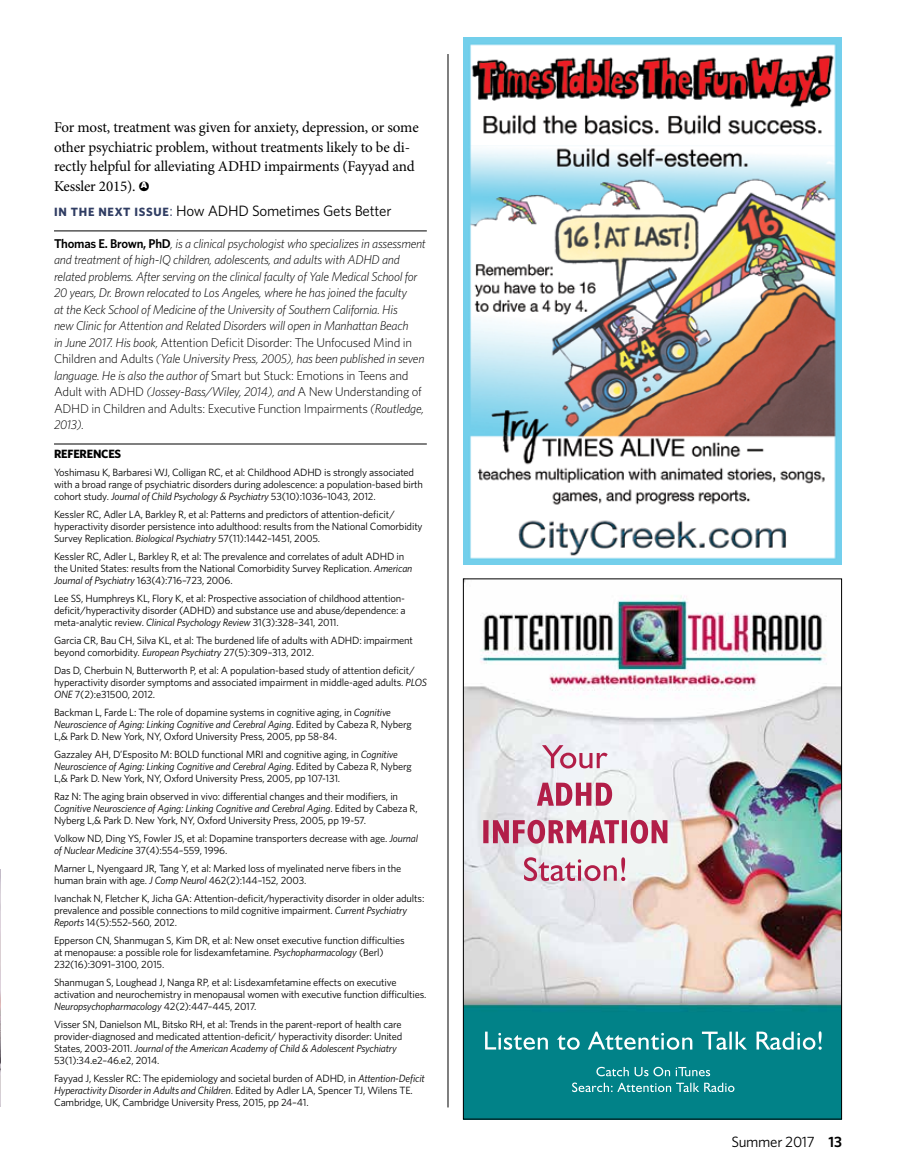
<style>
.page{position:relative;width:905px;height:1175px;background:#fff}
.page>*{position:absolute;margin:0;border:0;box-sizing:border-box;transform-origin:0 0}
.t1{font:15px/19.5px "Minion Pro";letter-spacing:-.01em;color:#000}
.t2{font:15px "Whitney";letter-spacing:-.015em;color:#000}
.t3{font:italic 300 12.75px/16.5px "Whitney";letter-spacing:-.02em;color:#000}
.t4{font:700 12px "Whitney";letter-spacing:-.015em;color:#000}
.t5{font:10.5px/12px "Whitney";letter-spacing:-.015em;color:#000}
.s1{font-family:"Whitney";font-weight:900;font-size:9px;color:#fff}
.s2{font-weight:700;font-size:12px;color:#303d63}
.s3{color:#303d63}
.s4{font-weight:600;font-style:normal}
.s5{font-style:normal}
.s6{font-style:italic}
.s7{font-weight:600}
</style>
<div class="page">
<img style="left:464px;top:37px;width:378px;height:527px">
<img style="left:465px;top:580px;width:375px;height:537px">
<img style="left:527px;top:745px;width:121px;height:98px">
<img style="left:596px;top:1066px;width:110px;height:10px">
<img style="left:572px;top:1082px;width:154px;height:10px">
<img style="left:485px;top:1031px;width:336px;height:18px">
<hr style="left:447px;top:54px;width:1px;height:1053px;background:#000">
<hr style="left:54px;top:231px;width:373px;height:1px;background:#000">
<hr style="left:54px;top:444px;width:373px;height:1px;background:#000">
<img style="left:0;top:869px;width:1px;height:237px">
<h1 class="t1" style="left:54px;top:118px;width:366px">For most, treatment was given for anxiety, depression, or some other psychiatric problem, without treatments likely to be di&shy;rectly helpful for alleviating ADHD impairments (Fayyad and Kessler 2015). ●<span class="s1">A</span></h1>
<h1 class="t2" style="left:54px;top:202px;width:339px"><span class="s2">IN THE NEXT ISSUE</span><span class="s3">:</span> How ADHD Sometimes Gets Better</h1>
<p class="t3" style="left:54px;top:235px;width:373px"><span class="s4">Thomas E. Brown, PhD</span>, is a clinical psychologist who specializes in assessment and treatment of high-IQ children, adolescents, and adults with ADHD and related problems. After serving on the clinical faculty of Yale Medical School for 20 years, Dr. Brown relocated to Los Angeles, where he has joined the faculty<br>at the Keck School of Medicine of the University of Southern California. His<br>new Clinic for Attention and Related Disorders will open in Manhattan Beach<br>in June 2017. His book, <span class="s5">Attention Deficit Disorder: The Unfocused Mind in Children and Adults</span> (Yale University Press, 2005), has been published in seven language. He is also the author of <span class="s5">Smart but Stuck: Emotions in Teens and Adult with ADHD</span> (Jossey-Bass/Wiley, 2014), and <span class="s5">A New Understanding of ADHD in Children and Adults: Executive Function Impairments</span> (Routledge, 2013).</p>
<p class="t4" style="left:54px;top:446px;width:69px">REFERENCES</p>
<p class="t5" style="left:54px;top:466px;width:370px">Yoshimasu K, Barbaresi WJ, Colligan RC, et al: Childhood ADHD is strongly associated with a broad range of psychiatric disorders during adolescence: a population-based birth cohort study. <span class="s6">Journal of Child Psychology &amp; Psychiatry</span> 53(10):1036–1043, 2012.</p>
<p class="t5" style="left:54px;top:508px;width:370px">Kessler RC, Adler LA, Barkley R, et al: Patterns and predictors of attention-deficit/ hyperactivity disorder persistence into adulthood: results from the National Comorbidity<br>Survey Replication. <span class="s6">Biological Psychiatry</span> 57(11):1442–1451, 2005.</p>
<p class="t5" style="left:54px;top:550px;width:360px">Kessler RC, Adler L, Barkley R, et al: The prevalence and correlates of adult ADHD in the United States: results from the National Comorbidity Survey Replication. <span class="s6">American<br>Journal of Psychiatry</span> 163(4):716–723, 2006.</p>
<p class="t5" style="left:54px;top:592px;width:353px;text-align:justify">Lee SS, Humphreys KL, Flory K, et al: Prospective association of childhood attention&shy;deficit/hyperactivity disorder (ADHD) and substance use and abuse/dependence: a meta-analytic review. <span class="s6">Clinical Psychology Review</span> 31(3):328–341, 2011.</p>
<p class="t5" style="left:54px;top:634px;width:360px">Garcia CR, Bau CH, Silva KL, et al: The burdened life of adults with ADHD: impairment beyond comorbidity. <span class="s6">European Psychiatry</span> 27(5):309–313, 2012.</p>
<p class="t5" style="left:54px;top:664px;width:374px">Das D, Cherbuin N, Butterworth P, et al: A population-based study of attention deficit/ hyperactivity disorder symptoms and associated impairment in middle-aged adults. <span class="s6">PLOS<br>ONE</span> 7(2):e31500, 2012.</p>
<p class="t5" style="left:54px;top:706px;width:359px">Backman L, Farde L: The role of dopamine systems in cognitive aging, in <span class="s6">Cognitive<br>Neuroscience of Aging: Linking Cognitive and Cerebral Aging</span>. Edited by Cabeza R, Nyberg<br>L,&amp; Park D. New York, NY, Oxford University Press, 2005, pp 58-84.</p>
<p class="t5" style="left:54px;top:748px;width:359px">Gazzaley AH, D’Esposito M: BOLD functional MRI and cognitive aging, in <span class="s6">Cognitive<br>Neuroscience of Aging: Linking Cognitive and Cerebral Aging</span>. Edited by Cabeza R, Nyberg<br>L,&amp; Park D. New York, NY, Oxford University Press, 2005, pp 107-131.</p>
<p class="t5" style="left:54px;top:790px;width:365px">Raz N: The aging brain observed in vivo: differential changes and their modifiers, in<br><span class="s6">Cognitive Neuroscience of Aging: Linking Cognitive and Cerebral Aging</span>. Edited by Cabeza R,<br>Nyberg L,&amp; Park D. New York, NY, Oxford University Press, 2005, pp 19-57.</p>
<p class="t5" style="left:54px;top:832px;width:365px">Volkow ND, Ding YS, Fowler JS, et al: Dopamine transporters decrease with age. <span class="s6">Journal of Nuclear Medicine</span> 37(4):554–559, 1996.</p>
<p class="t5" style="left:54px;top:862px;width:349px">Marner L, Nyengaard JR, Tang Y, et al: Marked loss of myelinated nerve fibers in the human brain with age. <span class="s6">J Comp Neurol</span> 462(2):144–152, 2003.</p>
<p class="t5" style="left:54px;top:892px;width:372px">Ivanchak N, Fletcher K, Jicha GA: Attention-deficit/hyperactivity disorder in older adults: prevalence and possible connections to mild cognitive impairment. <span class="s6">Current Psychiatry<br>Reports</span> 14(5):552–560, 2012.</p>
<p class="t5" style="left:54px;top:934px;width:352px">Epperson CN, Shanmugan S, Kim DR, et al: New onset executive function difficulties at menopause: a possible role for lisdexamfetamine. <span class="s6">Psychopharmacology</span> (Berl)<br>232(16):3091–3100, 2015.</p>
<p class="t5" style="left:54px;top:976px;width:374px">Shanmugan S, Loughead J, Nanga RP, et al: Lisdexamfetamine effects on executive activation and neurochemistry in menopausal women with executive function difficulties.<br><span class="s6">Neuropsychopharmacology</span> 42(2):447–445, 2017.</p>
<p class="t5" style="left:54px;top:1018px;width:350px">Visser SN, Danielson ML, Bitsko RH, et al: Trends in the parent-report of health care provider-diagnosed and medicated attention-deficit/ hyperactivity disorder: United States, 2003-2011. <span class="s6">Journal of the American Academy of Child &amp; Adolescent Psychiatry </span>53(1):34.e2–46.e2, 2014.</p>
<p class="t5" style="left:54px;top:1072px;width:372px">Fayyad J, Kessler RC: The epidemiology and societal burden of ADHD, in <span class="s6">Attention-Deficit<br>Hyperactivity Disorder in Adults and Children</span>. Edited by Adler LA, Spencer TJ, Wilens TE.<br>Cambridge, UK, Cambridge University Press, 2015, pp 24–41.</p>
<h1 class="t2" style="left:731px;top:1133px;width:112px">Summer 2017 <span class="s7">13</span></h1>
</div>
